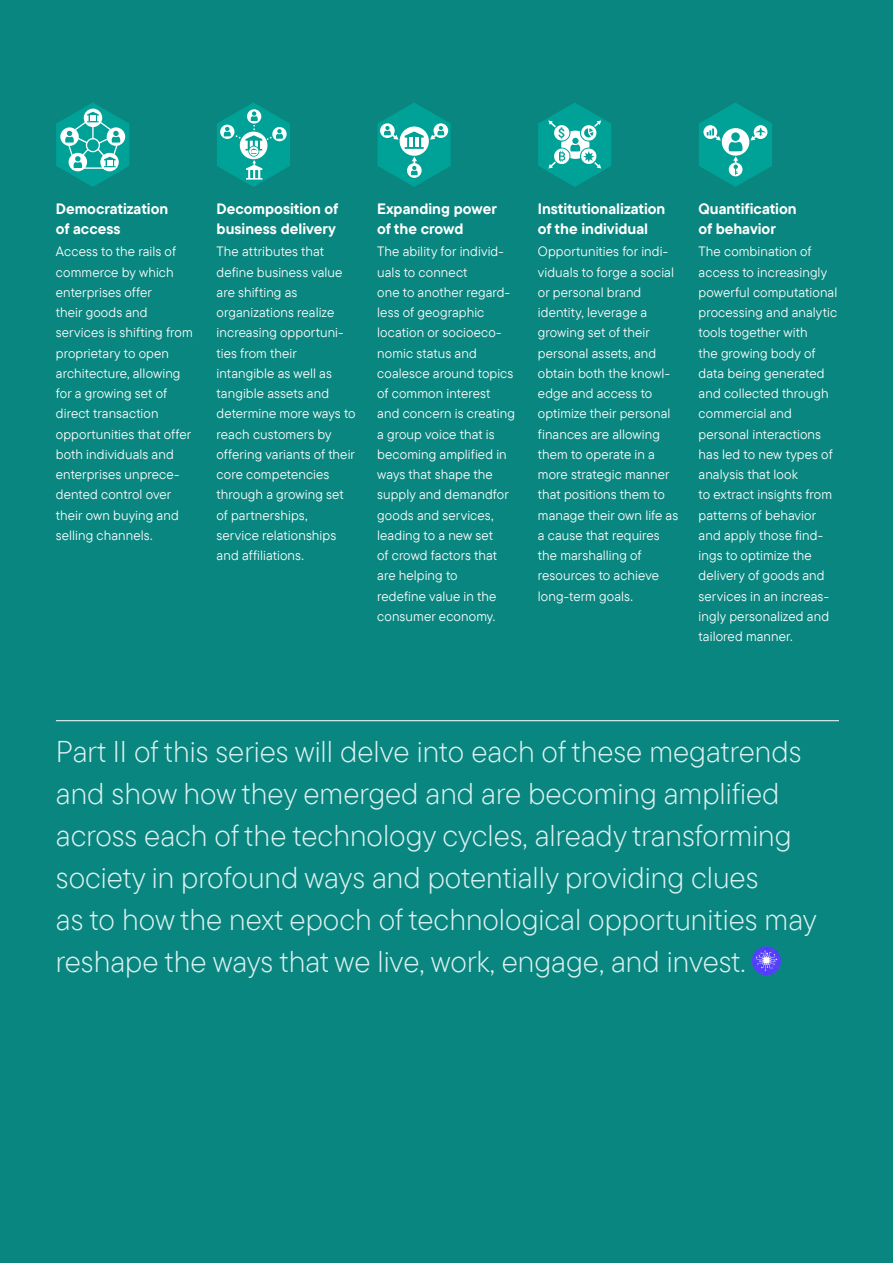
<style>
.page{position:relative;width:893px;height:1263px;background:#09867f}
.page>*{position:absolute;margin:0;border:0;box-sizing:border-box;transform-origin:0 0}
.t1{font:300 30px/42px "TT Commons Pro";color:#ddf1f1}
.t2{font:700 15px/20.2px "TT Commons Pro";color:#fff}
.t3{font:13.5px/20.2px "TT Commons Pro";letter-spacing:.01em;color:#fff}
</style>
<div class="page">
<hr style="left:56px;top:720px;width:783px;height:1px;background:#fff">
<svg style="left:217px;top:103px;width:73px;height:84px"></svg>
<svg style="left:56px;top:103px;width:73px;height:84px"></svg>
<svg style="left:377px;top:103px;width:74px;height:84px"></svg>
<svg style="left:538px;top:103px;width:73px;height:84px"></svg>
<svg style="left:699px;top:103px;width:73px;height:84px"></svg>
<img style="left:752px;top:946px;width:29px;height:29px;border-radius:15px">
<p class="t2" style="left:56px;top:198px;width:114px">Democratization of access</p>
<p class="t3" style="left:56px;top:241px;width:138px">Access to the rails of commerce by which enterprises offer<br>their goods and services is shifting from proprietary to open architecture, allowing for a growing set of direct transaction opportunities that offer both individuals and enterprises unprece&shy;dented control over their own buying and selling channels.</p>
<p class="t2" style="left:217px;top:198px;width:123px">Decomposition of business delivery</p>
<p class="t3" style="left:217px;top:241px;width:141px">The attributes that define business value are shifting as organizations realize increasing opportuni&shy;ties from their intangible as well as tangible assets and determine more ways to reach customers by offering variants of their core competencies through a growing set of partnerships,<br>service relationships and affiliations.</p>
<p class="t2" style="left:377px;top:198px;width:121px">Expanding power of the crowd</p>
<p class="t3" style="left:377px;top:241px;width:139px">The ability for individ&shy;uals to connect<br>one to another regard&shy;less of geographic location or socioeco&shy;nomic status and coalesce around topics of common interest and concern is creating a group voice that is becoming amplified in ways that shape the supply and demandfor goods and services, leading to a new set<br>of crowd factors that are helping to<br>redefine value in the consumer economy.</p>
<p class="t2" style="left:538px;top:198px;width:129px">Institutionalization of the individual</p>
<p class="t3" style="left:538px;top:241px;width:142px">Opportunities for indi&shy;viduals to forge a social or personal brand identity, leverage a growing set of their personal assets, and obtain both the knowl&shy;edge and access to optimize their personal finances are allowing them to operate in a more strategic manner that positions them to manage their own life as a cause that requires the marshalling of resources to achieve long-term goals.</p>
<p class="t2" style="left:699px;top:198px;width:100px">Quantification of behavior</p>
<p class="t3" style="left:699px;top:241px;width:140px">The combination of access to increasingly powerful computational processing and analytic tools together with<br>the growing body of data being generated and collected through commercial and personal interactions has led to new types of analysis that look<br>to extract insights from patterns of behavior and apply those find&shy;ings to optimize the delivery of goods and services in an increas&shy;ingly personalized and tailored manner.</p>
<p class="t1" style="left:56px;top:730px;width:762px">Part II of this series will delve into each of these megatrends and show how they emerged and are becoming amplified across each of the technology cycles, already transforming society in profound ways and potentially providing clues<br>as to how the next epoch of technological opportunities may reshape the ways that we live, work, engage, and invest.</p>
</div>
